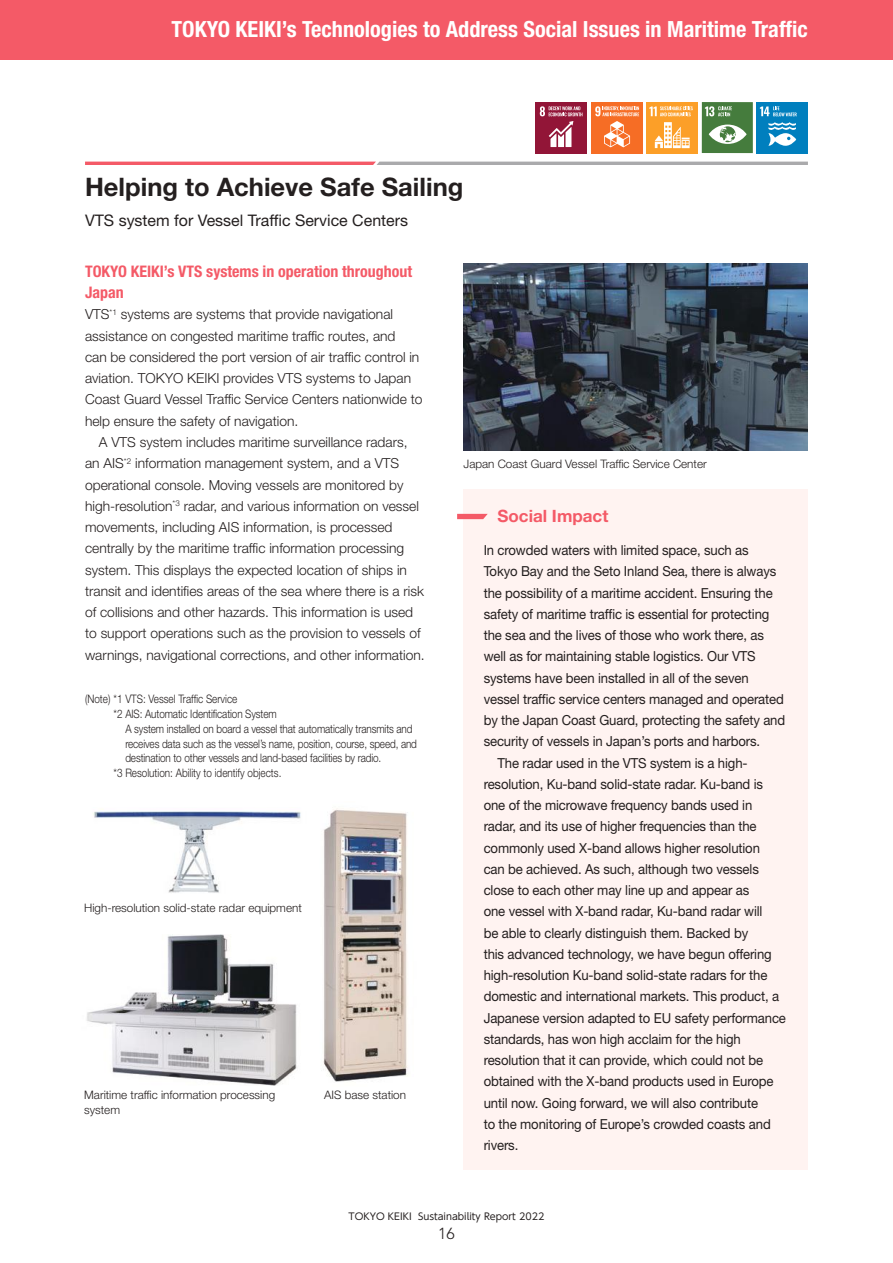
<style>
.page{position:relative;width:893px;height:1263px;background:#fff}
.page>*{position:absolute;margin:0;border:0;box-sizing:border-box;transform-origin:0 0}
.t1{font:700 25.5px "Helvetica Neue LT Std";color:#241f1f}
.t2{font:700 condensed 22.35px "Helvetica Neue LT Std";color:#fff}
.t3{font:700 16.95px "Helvetica Neue LT Std";color:#f45a67}
.t4{font:700 condensed 15.9px/21.3px "Helvetica Neue LT Std";color:#f45a67}
.t5{font:15.9px "Helvetica Neue LT Std";color:#241f1f}
.t6{font:300 15.9px "Avenir LT Std";color:#241f1f}
.t7{font:13.8px "Helvetica Neue LT Std";letter-spacing:-.01em;color:#241f1f;scale:.95 1}
.t8{font:300 13.8px/21.3px "Helvetica Neue LT Std";color:#241f1f}
.t9{font:300 11.7px "Helvetica Neue LT Std";letter-spacing:-.01em;color:#241f1f;scale:.85 1}
.t10{font:300 11.7px/14.9px "Helvetica Neue LT Std";letter-spacing:-.01em;color:#241f1f}
.t11{font:9.6px "UD Shin Go NT Pr 6 N";color:#241f1f}
</style>
<div class="page">
<div style="left:0;top:0;width:893px;height:60px;background:#f45a67"></div>
<img style="left:323px;top:808px;width:85px;height:274px">
<img style="left:93px;top:809px;width:208px;height:84px">
<img style="left:87px;top:935px;width:210px;height:151px">
<div style="left:463px;top:489px;width:345px;height:680px;background:#fff3f1"></div>
<svg style="left:457px;top:514px;width:31px;height:5px"></svg>
<svg style="left:85px;top:162px;width:723px;height:3px"></svg>
<img style="left:463px;top:264px;width:345px;height:187px">
<svg style="left:702px;top:102px;width:51px;height:51px"></svg>
<div style="left:757px;top:102px;width:51px;height:51px;background:#007fbe"></div>
<svg style="left:760px;top:106px;width:37px;height:10px"></svg>
<svg style="left:768px;top:122px;width:28px;height:24px"></svg>
<div style="left:591px;top:102px;width:51px;height:51px;background:#f66d25"></div>
<svg style="left:595px;top:106px;width:44px;height:41px"></svg>
<div style="left:646px;top:102px;width:51px;height:51px;background:#fc9f28"></div>
<svg style="left:649px;top:106px;width:44px;height:10px"></svg>
<svg style="left:655px;top:122px;width:35px;height:26px"></svg>
<div style="left:536px;top:102px;width:51px;height:51px;background:#921537"></div>
<svg style="left:540px;top:106px;width:42px;height:41px"></svg>
<h2 class="t2" style="left:172px;top:16px;width:638px">TOKYO KEIKI’s Technologies to Address Social Issues in Maritime Traffic</h2>
<h1 class="t1" style="left:85px;top:171px;width:380px">Helping to Achieve Safe Sailing</h1>
<p class="t5" style="left:85px;top:210px;width:325px">VTS system for Vessel Traffic Service Centers</p>
<p class="t4" style="left:85px;top:260px;width:329px">TOKYO KEIKI’s VTS systems in operation throughout<br>Japan</p>
<p class="t8" style="left:85px;top:304px;width:339px">VTS<sup>*1</sup> systems are systems that provide navigational assistance on congested maritime traffic routes, and<br>can be considered the port version of air traffic control in aviation. TOKYO KEIKI provides VTS systems to Japan Coast Guard Vessel Traffic Service Centers nationwide to help ensure the safety of navigation.</p>
<p class="t8" style="left:85px;top:431px;width:341px;text-indent:14px">A VTS system includes maritime surveillance radars, an AIS<sup>*2</sup> information management system, and a VTS operational console. Moving vessels are monitored by high-resolution<sup>*3</sup> radar, and various information on vessel movements, including AIS information, is processed centrally by the maritime traffic information processing system. This displays the expected location of ships in transit and identifies areas of the sea where there is a risk of collisions and other hazards. This information is used to support operations such as the provision to vessels of warnings, navigational corrections, and other information.</p>
<p class="t9" style="left:85px;top:691px;width:181px">(Note) *1 VTS: Vessel Traffic Service</p>
<p class="t9" style="left:114px;top:706px;width:194px">*2 AIS: Automatic Identification System</p>
<p class="t9" style="left:125px;top:721px;width:339px">A system installed on board a vessel that automatically transmits and</p>
<p class="t9" style="left:125px;top:736px;width:345px">receives data such as the vessel’s name, position, course, speed, and</p>
<p class="t9" style="left:125px;top:751px;width:303px">destination to other vessels and land-based facilities by radio.</p>
<p class="t9" style="left:114px;top:766px;width:199px">*3 Resolution: Ability to identify objects.</p>
<p class="t10" style="left:84px;top:900px;width:219px">High-resolution solid-state radar equipment</p>
<p class="t10" style="left:84px;top:1087px;width:193px">Maritime traffic information processing system</p>
<p class="t10" style="left:324px;top:1087px;width:83px">AIS base station</p>
<p class="t10" style="left:463px;top:456px;width:245px">Japan Coast Guard Vessel Traffic Service Center</p>
<p class="t3" style="left:497px;top:505px;width:112px">Social Impact</p>
<p class="t7" style="left:484px;top:542px;width:281px">In crowded waters with limited space, such as</p>
<p class="t7" style="left:484px;top:563px;width:310px">Tokyo Bay and the Seto Inland Sea, there is always</p>
<p class="t7" style="left:484px;top:584px;width:306px">the possibility of a maritime accident. Ensuring the</p>
<p class="t7" style="left:484px;top:606px;width:302px">safety of maritime traffic is essential for protecting</p>
<p class="t7" style="left:484px;top:627px;width:297px">the sea and the lives of those who work there, as</p>
<p class="t7" style="left:484px;top:648px;width:288px">well as for maintaining stable logistics. Our VTS</p>
<p class="t7" style="left:484px;top:669px;width:281px">systems have been installed in all of the seven</p>
<p class="t7" style="left:484px;top:691px;width:317px">vessel traffic service centers managed and operated</p>
<p class="t7" style="left:484px;top:712px;width:319px">by the Japan Coast Guard, protecting the safety and</p>
<p class="t7" style="left:484px;top:733px;width:293px">security of vessels in Japan’s ports and harbors.</p>
<p class="t7" style="left:497px;top:754px;width:265px">The radar used in the VTS system is a high-</p>
<p class="t7" style="left:484px;top:776px;width:296px">resolution, Ku-band solid-state radar. Ku-band is</p>
<p class="t7" style="left:484px;top:797px;width:284px">one of the microwave frequency bands used in</p>
<p class="t7" style="left:484px;top:818px;width:289px">radar, and its use of higher frequencies than the</p>
<p class="t7" style="left:484px;top:839px;width:292px">commonly used X-band allows higher resolution</p>
<p class="t7" style="left:484px;top:861px;width:291px">can be achieved. As such, although two vessels</p>
<p class="t7" style="left:484px;top:882px;width:281px">close to each other may line up and appear as</p>
<p class="t7" style="left:484px;top:903px;width:295px">one vessel with X-band radar, Ku-band radar will</p>
<p class="t7" style="left:484px;top:924px;width:280px">be able to clearly distinguish them. Backed by</p>
<p class="t7" style="left:484px;top:946px;width:305px">this advanced technology, we have begun offering</p>
<p class="t7" style="left:484px;top:967px;width:300px">high-resolution Ku-band solid-state radars for the</p>
<p class="t7" style="left:484px;top:988px;width:313px">domestic and international markets. This product, a</p>
<p class="t7" style="left:484px;top:1009px;width:320px">Japanese version adapted to EU safety performance</p>
<p class="t7" style="left:484px;top:1031px;width:272px">standards, has won high acclaim for the high</p>
<p class="t7" style="left:484px;top:1052px;width:296px">resolution that it can provide, which could not be</p>
<p class="t7" style="left:484px;top:1073px;width:307px">obtained with the X-band products used in Europe</p>
<p class="t7" style="left:484px;top:1094px;width:290px">until now. Going forward, we will also contribute</p>
<p class="t7" style="left:484px;top:1116px;width:304px">to the monitoring of Europe’s crowded coasts and</p>
<p class="t7" style="left:484px;top:1137px;width:38px">rivers.</p>
<p class="t11" style="left:349px;top:1209px;width:197px">TOKYO KEIKI Sustainability Report 2022</p>
<p class="t6" style="left:438px;top:1224px;width:18px">16</p>
</div>
